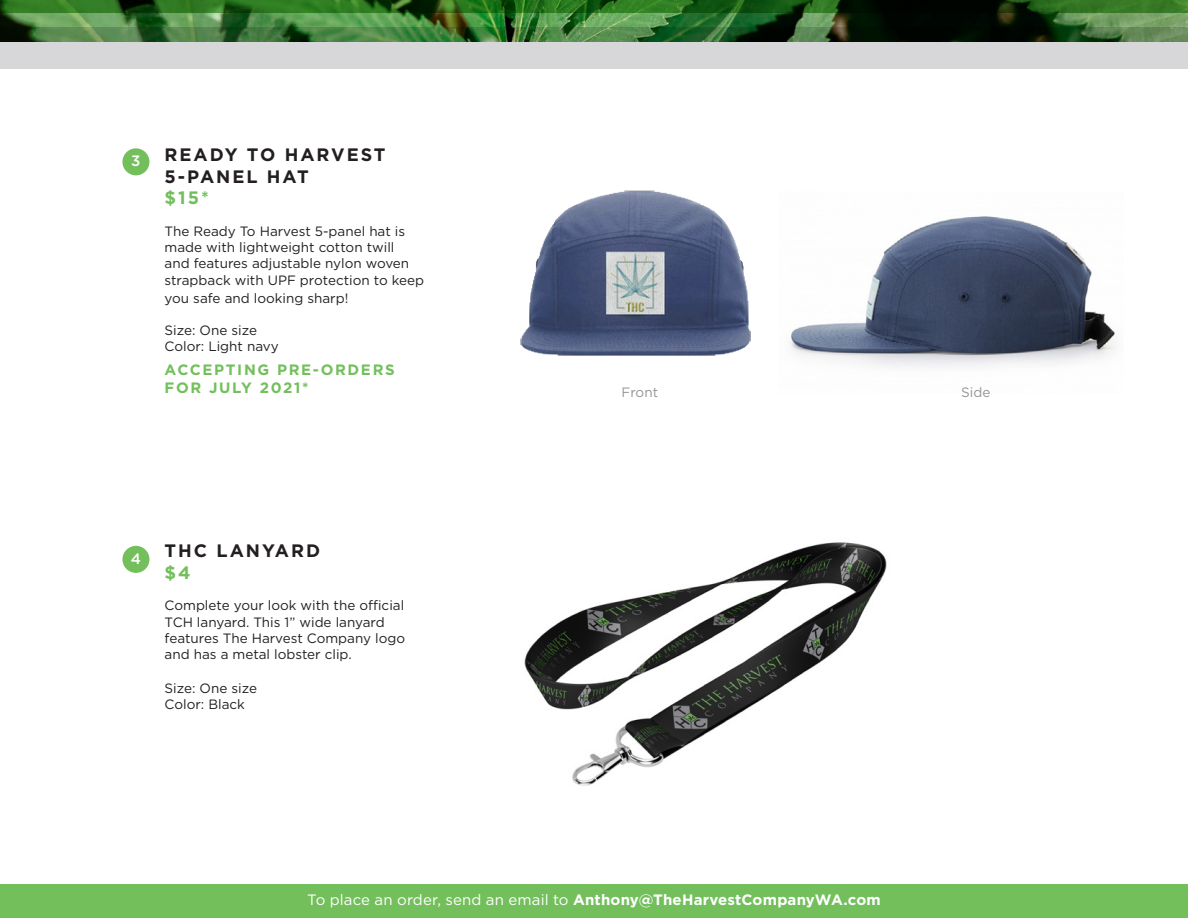
<style>
.page{position:relative;width:1188px;height:918px;background:#fff}
.page>*{position:absolute;margin:0;border:0;box-sizing:border-box;transform-origin:0 0}
.t1{font:700 18px/21.6px "Gotham";letter-spacing:.11em;color:#231f20}
.t2{font:700 18px "Gotham";color:#73bf5c}
.t3{font:700 15px "Gotham";letter-spacing:.01em;color:#fff}
.t4{font:700 15px/18px "Gotham";letter-spacing:.11em;color:#73bf5c}
.t5{font:500 15px "Gotham";color:#fff}
.t6{font:13.5px/16.2px "Gotham";color:#231f20}
.t7{font:13.5px "Gotham";color:#949499}
.s1{font-weight:400}
</style>
<div class="page">
<div style="left:0;top:884px;width:1188px;height:34px;background:#73bf5c"></div>
<img style="left:0;top:13px;width:1188px;height:14px">
<svg style="left:0;top:27px;width:1188px;height:41px;background:#9aa99a"></svg>
<svg style="left:0;top:0;width:1188px;height:13px;background:#215b17"></svg>
<img style="left:520px;top:190px;width:231px;height:166px">
<img style="left:524px;top:542px;width:363px;height:244px">
<img style="left:789px;top:216px;width:326px;height:152px">
<div style="left:122px;top:148px;width:27px;height:27px;background:#73bf5c;border-radius:50%"></div>
<div style="left:122px;top:546px;width:27px;height:27px;background:#73bf5c;border-radius:50%"></div>
<p class="t5" style="left:131px;top:151px;width:11px">3</p>
<p class="t1" style="left:165px;top:144px;width:223px">READY TO HARVEST<br>5-PANEL HAT</p>
<p class="t2" style="left:165px;top:186px;width:46px">$15*</p>
<p class="t6" style="left:165px;top:223px;width:261px">The Ready To Harvest 5-panel hat is made with lightweight cotton twill<br>and features adjustable nylon woven strapback with UPF protection to keep</p>
<p class="t6" style="left:165px;top:289px;width:185px">you safe and looking sharp!</p>
<p class="t6" style="left:165px;top:322px;width:94px">Size: One size</p>
<p class="t6" style="left:165px;top:338px;width:116px">Color: Light navy</p>
<p class="t4" style="left:165px;top:361px;width:232px">ACCEPTING PRE-ORDERS<br>FOR JULY 2021*</p>
<p class="t5" style="left:131px;top:549px;width:12px">4</p>
<p class="t1" style="left:165px;top:540px;width:157px">THC LANYARD</p>
<p class="t2" style="left:165px;top:561px;width:28px">$4</p>
<p class="t6" style="left:165px;top:597px;width:242px">Complete your look with the official TCH lanyard. This 1” wide lanyard features The Harvest Company logo and has a metal lobster clip.</p>
<p class="t6" style="left:165px;top:680px;width:94px">Size: One size</p>
<p class="t6" style="left:165px;top:696px;width:82px">Color: Black</p>
<p class="t7" style="left:622px;top:384px;width:38px">Front</p>
<p class="t7" style="left:961px;top:384px;width:31px">Side</p>
<p class="t3" style="left:307px;top:890px;width:575px"><span class="s1">To place an order, send an email to</span> Anthony@TheHarvestCompanyWA.com</p>
</div>
